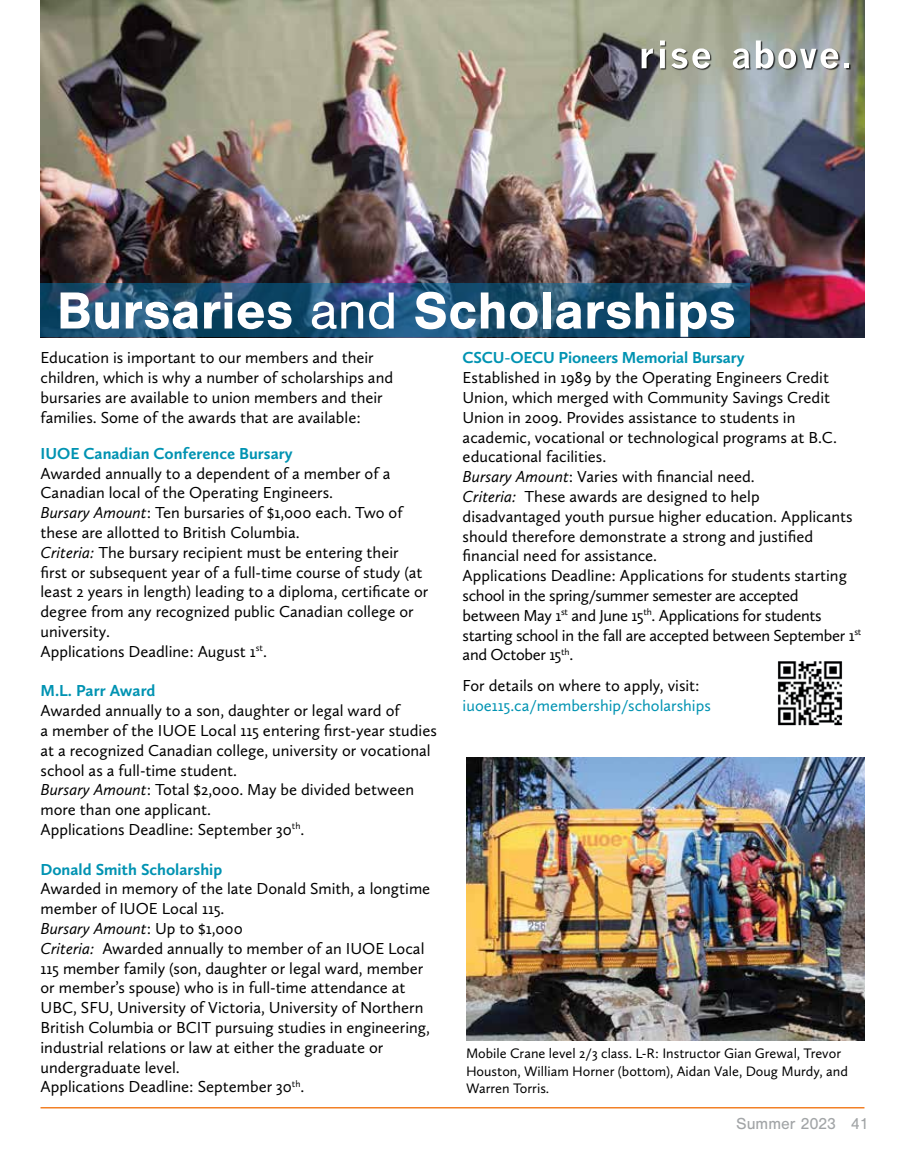
<style>
.page{position:relative;width:905px;height:1161px;background:#fff}
.page>*{position:absolute;margin:0;border:0;box-sizing:border-box;transform-origin:0 0}
.t1{font:700 54px "Nimbus San";color:#fff}
.t2{font:16.5px/19.8px "Calluna Sans";color:#000}
.t3{font:700 16.5px "Calluna Sans";color:#0093b2}
.t4{font:16.5px "Calluna Sans";color:#0093b2}
.t5{font:16.5px "Nimbus San";color:#a2a5a7}
.t6{font:14.25px/17.1px "Calluna Sans";color:#000}
.s1{font-weight:400}
.s2{font-style:italic}
</style>
<div class="page">
<hr style="left:40px;top:1107px;width:824px;height:1px;background:#f28026">
<img style="left:40px;top:0;width:824px;height:338px">
<svg style="left:40px;top:284px;width:709px;height:54px;background:#1b4e71"></svg>
<div style="left:642px;top:41px;width:209px;height:30px;background:#000;opacity:.75"></div>
<svg style="left:641px;top:48px;width:12px;height:20px"></svg>
<svg style="left:660px;top:41px;width:5px;height:27px"></svg>
<svg style="left:671px;top:48px;width:39px;height:21px"></svg>
<svg style="left:732px;top:48px;width:17px;height:21px"></svg>
<svg style="left:755px;top:41px;width:83px;height:28px"></svg>
<svg style="left:844px;top:64px;width:4px;height:4px"></svg>
<img style="left:466px;top:758px;width:398px;height:283px">
<img style="left:777px;top:661px;width:66px;height:65px">
<h1 class="t1" style="left:57px;top:280px;width:680px">Bursaries <span class="s1">and</span> Scholarships</h1>
<p class="t2" style="left:40px;top:348px;width:354px">Education is important to our members and their children, which is why a number of scholarships and bursaries are available to union members and their families. Some of the awards that are available:</p>
<p class="t3" style="left:40px;top:443px;width:254px">IUOE Canadian Conference Bursary</p>
<p class="t2" style="left:40px;top:463px;width:389px">Awarded annually to a dependent of a member of a Canadian local of the Operating Engineers.<br><span class="s2">Bursary Amount</span>: Ten bursaries of $1,000 each. Two of these are allotted to British Columbia.<br><span class="s2">Criteria:</span> The bursary recipient must be entering their first or subsequent year of a full-time course of study (at least 2 years in length) leading to a diploma, certificate or degree from any recognized public Canadian college or university.<br>Applications Deadline: August 1<sup>st</sup>.</p>
<p class="t3" style="left:40px;top:681px;width:116px">M.L. Parr Award</p>
<p class="t2" style="left:40px;top:701px;width:398px">Awarded annually to a son, daughter or legal ward of<br>a member of the IUOE Local 115 entering first-year studies at a recognized Canadian college, university or vocational school as a full-time student.<br><span class="s2">Bursary Amount</span>: Total $2,000. May be divided between more than one applicant.<br>Applications Deadline: September 30<sup>th</sup>.</p>
<p class="t3" style="left:40px;top:859px;width:183px">Donald Smith Scholarship</p>
<p class="t2" style="left:40px;top:879px;width:391px">Awarded in memory of the late Donald Smith, a longtime member of IUOE Local 115.<br><span class="s2">Bursary Amount</span>: Up to $1,000<br><span class="s2">Criteria:</span> Awarded annually to member of an IUOE Local 115 member family (son, daughter or legal ward, member or member’s spouse) who is in full-time attendance at UBC, SFU, University of Victoria, University of Northern British Columbia or BCIT pursuing studies in engineering, industrial relations or law at either the graduate or undergraduate level.<br>Applications Deadline: September 30<sup>th</sup>.</p>
<p class="t3" style="left:462px;top:348px;width:283px">CSCU-OECU Pioneers Memorial Bursary</p>
<p class="t2" style="left:462px;top:368px;width:400px">Established in 1989 by the Operating Engineers Credit Union, which merged with Community Savings Credit Union in 2009. Provides assistance to students in academic, vocational or technological programs at B.C. educational facilities.<br><span class="s2">Bursary Amount</span>: Varies with financial need.<br><span class="s2">Criteria:</span> These awards are designed to help disadvantaged youth pursue higher education. Applicants should therefore demonstrate a strong and justified financial need for assistance.<br>Applications Deadline: Applications for students starting school in the spring/summer semester are accepted<br>between May 1<sup>st</sup> and June 15<sup>th</sup>. Applications for students starting school in the fall are accepted between September 1<sup>st </sup>and October 15<sup>th</sup>.</p>
<p class="t2" style="left:462px;top:675px;width:239px">For details on where to apply, visit:</p>
<p class="t4" style="left:462px;top:695px;width:250px">iuoe115.ca/membership/scholarships</p>
<p class="t6" style="left:466px;top:1045px;width:383px">Mobile Crane level 2/3 class. L-R: Instructor Gian Grewal, Trevor<br>Houston, William Horner (bottom), Aidan Vale, Doug Murdy, and<br>Warren Torris.</p>
<p class="t5" style="left:736px;top:1114px;width:135px">Summer 2023 41</p>
</div>
